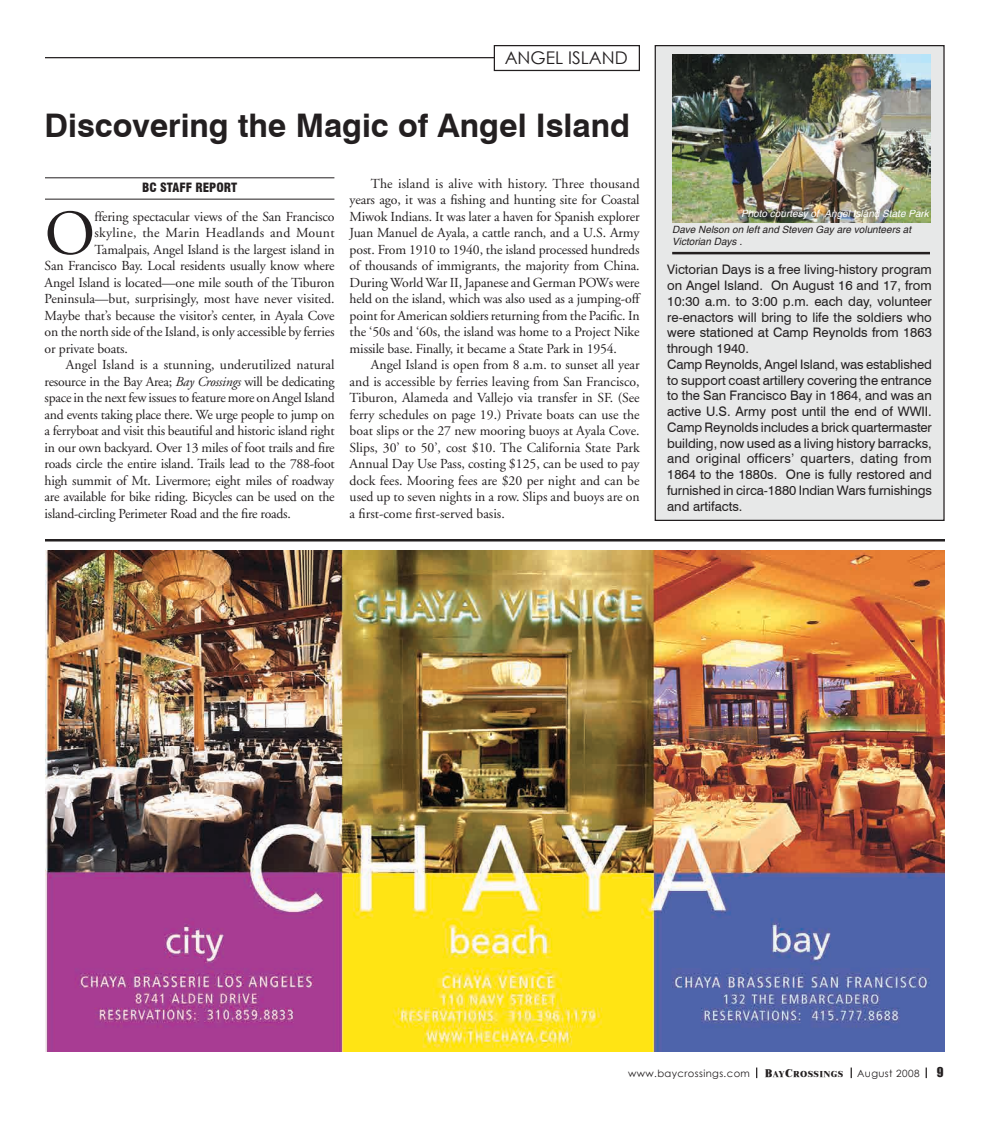
<style>
.page{position:relative;width:990px;height:1125px;background:#fff}
.page>*{position:absolute;margin:0;border:0;box-sizing:border-box;transform-origin:0 0}
.t1{font:63.5px "Adobe Garamond";color:#231f20}
.t2{font:700 32.5px "Swiss 721 BT";color:#231f20}
.t3{font:17.5px "Century Gothic";color:#231f20}
.t4{font:13.75px/16.5px "Adobe Garamond";letter-spacing:-.01em;color:#231f20;text-align:justify}
.t5{font:13.75px "Adobe Garamond";letter-spacing:.02em;color:#231f20}
.t6{font:13.12px/15.8px "Swiss 721 BT";color:#231f20}
.t7{font:900 condensed 12.5px "Swiss 721 BT";color:#231f20}
.t8{font:12.5px "Impact";color:#231f20}
.t9{font:italic 10px/12px "Helvetica";color:#231f20}
.t10{font:italic 10px "Helvetica";color:#fff}
.t11{font:10px "Century Gothic";letter-spacing:.04em;color:#231f20}
.t12{font:800 8.75px "Times New Roman";letter-spacing:.04em;color:#231f20}
.s1{font-style:italic}
.s2{font-size:11.25px}
</style>
<div class="page">
<div style="left:655px;top:46px;width:289px;height:474px;background:#e7e8e8"></div>
<div style="left:655px;top:45px;width:290px;height:476px;border:1px solid #231f20"></div>
<div style="left:494px;top:45px;width:146px;height:26px;border:1px solid #231f20"></div>
<hr style="left:45px;top:57px;width:449px;height:1px;background:#231f20">
<hr style="left:45px;top:539px;width:900px;height:3px;background:#231f20">
<img style="left:45px;top:551px;width:900px;height:500px">
<img style="left:673px;top:55px;width:257px;height:168px">
<hr style="left:672px;top:252px;width:258px;height:2px;background:#231f20">
<hr style="left:45px;top:199px;width:289px;height:1px;background:#231f20">
<hr style="left:45px;top:178px;width:289px;height:1px;background:#231f20">
<p class="t3" style="left:505px;top:45px;width:125px">ANGEL ISLAND</p>
<h2 class="t2" style="left:45px;top:106px;width:587px">Discovering the Magic of Angel Island</h2>
<p class="t7" style="left:142px;top:180px;width:97px">BC STAFF REPORT</p>
<h1 class="t1" style="left:45px;top:200px;width:52px">O</h1>
<p class="t4" style="left:95px;top:209px;width:242px">ffering spectacular views of the San Francisco</p>
<p class="t5" style="left:95px;top:226px;width:242px">skyline, the Marin Headlands and Mount</p>
<p class="t4" style="left:95px;top:242px;width:242px">Tamalpais, Angel Island is the largest island in</p>
<p class="t4" style="left:45px;top:258px;width:292px">San Francisco Bay. Local residents usually know where</p>
<p class="t4" style="left:45px;top:275px;width:291px">Angel Island is located—one mile south of the Tiburon</p>
<p class="t4" style="left:45px;top:291px;width:291px">Peninsula—but, surprisingly, most have never visited.</p>
<p class="t4" style="left:45px;top:308px;width:291px">Maybe that’s because the visitor’s center, in Ayala Cove</p>
<p class="t4" style="left:45px;top:324px;width:291px">on the north side of the Island, is only accessible by ferries</p>
<p class="t4" style="left:45px;top:341px;width:85px">or private boats.</p>
<p class="t4" style="left:66px;top:357px;width:270px">Angel Island is a stunning, underutilized natural</p>
<p class="t4" style="left:45px;top:374px;width:291px">resource in the Bay Area; <span class="s1">Bay Crossings</span> will be dedicating</p>
<p class="t4" style="left:45px;top:390px;width:292px">space in the next few issues to feature more on Angel Island</p>
<p class="t4" style="left:45px;top:407px;width:292px">and events taking place there. We urge people to jump on</p>
<p class="t4" style="left:45px;top:423px;width:291px">a ferryboat and visit this beautiful and historic island right</p>
<p class="t4" style="left:45px;top:440px;width:291px">in our own backyard. Over 13 miles of foot trails and fire</p>
<p class="t4" style="left:45px;top:456px;width:292px">roads circle the entire island. Trails lead to the 788-foot</p>
<p class="t4" style="left:45px;top:473px;width:291px">high summit of Mt. Livermore; eight miles of roadway</p>
<p class="t4" style="left:45px;top:489px;width:292px">are available for bike riding. Bicycles can be used on the</p>
<p class="t4" style="left:45px;top:506px;width:248px">island-circling Perimeter Road and the fire roads.</p>
<p class="t4" style="left:350px;top:175px;width:292px;text-indent:21px">The island is alive with history. Three thousand years ago, it was a fishing and hunting site for Coastal Miwok Indians. It was later a haven for Spanish explorer Juan Manuel de Ayala, a cattle ranch, and a U.S. Army post. From 1910 to 1940, the island processed hundreds of thousands of immigrants, the majority from China.<br>During World War II, Japanese and German POWs were held on the island, which was also used as a jumping-off point for American soldiers returning from the Pacific. In the ‘50s and ‘60s, the island was home to a Project Nike missile base. Finally, it became a State Park in 1954.</p>
<p class="t4" style="left:350px;top:357px;width:292px;text-indent:21px">Angel Island is open from 8 a.m. to sunset all year and is accessible by ferries leaving from San Francisco, Tiburon, Alameda and Vallejo via transfer in SF. (See ferry schedules on page 19.) Private boats can use the boat slips or the 27 new mooring buoys at Ayala Cove.<br>Slips, 30’ to 50’, cost $10. The California State Park Annual Day Use Pass, costing $125, can be used to pay dock fees. Mooring fees are $20 per night and can be used up to seven nights in a row. Slips and buoys are on a first-come first-served basis.</p>
<p class="t10" style="left:741px;top:208px;width:189px">Photo courtesy of Angel Island State Park</p>
<p class="t9" style="left:672px;top:224px;width:241px">Dave Nelson on left and Steven Gay are volunteers at<br>Victorian Days .</p>
<p class="t6" style="left:667px;top:262px;width:266px">Victorian Days is a free living-history program on Angel Island. On August 16 and 17, from 10:30 a.m. to 3:00 p.m. each day, volunteer re-enactors will bring to life the soldiers who were stationed at Camp Reynolds from 1863 through 1940.<br>Camp Reynolds, Angel Island, was established to support coast artillery covering the entrance to the San Francisco Bay in 1864, and was an active U.S. Army post until the end of WWII.<br>Camp Reynolds includes a brick quartermaster building, now used as a living history barracks, and original officers’ quarters, dating from 1864 to the 1880s. One is fully restored and furnished in circa-1880 Indian Wars furnishings and artifacts.</p>
<p class="t11" style="left:628px;top:1066px;width:123px">www.baycrossings.com</p>
<p class="t12" style="left:765px;top:1069px;width:80px"><span class="s2">B</span>AY<span class="s2">C</span>ROSSINGS</p>
<p class="t11" style="left:857px;top:1066px;width:64px">August 2008</p>
<p class="t8" style="left:937px;top:1063px;width:8px">9</p>
</div>
